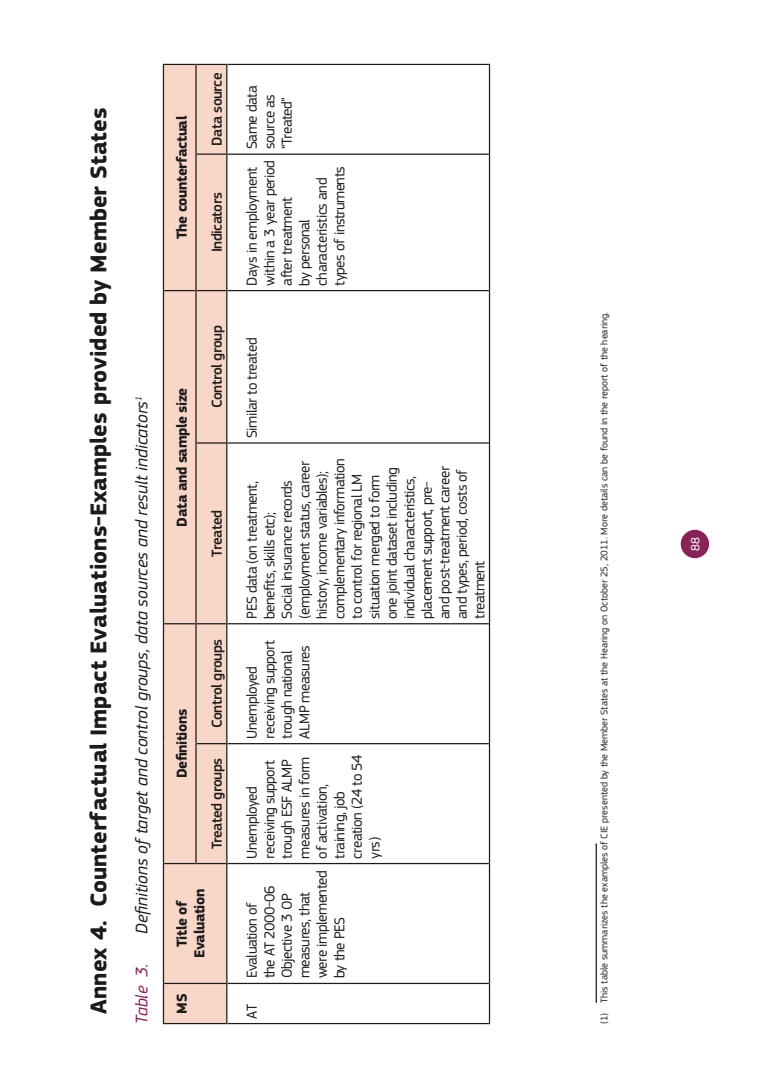
<style>
.page{position:relative;width:780px;height:1088px;background:#fff}
.page>*{position:absolute;margin:0;border:0;box-sizing:border-box;transform-origin:0 0}
.t1{font:700 23.75px "EC Square Sans Pro";color:#1c1b1a}
.t2{font:italic 17.5px "EC Square Sans Pro";color:#1c1b1a}
.t3{font:italic 17.5px "EC Square Sans Pro";color:#892258}
.CIE-BodyText{font:15px/17.5px "EC Square Sans Pro";letter-spacing:-.03em;color:#1c1b1a}
.CIE-BodyText-2{font:500 15px "EC Square Sans Pro";letter-spacing:-.03em;color:#1c1b1a}
.CIE-BodyText-3{font:700 15px/17.5px "EC Square Sans Pro";letter-spacing:-.03em;color:#1c1b1a;text-align:center}
.t4{font:12.5px "EC Square Sans Pro";color:#fff}
.t5{font:10px "EC Square Sans Pro";color:#1c1b1a}
</style>
<div class="page">
<div style="left:680px;top:530px;width:29px;height:28px;background:#892258;border-radius:50%"></div>
<div style="left:164px;top:65px;width:62px;height:958px;background:#f8d6c8"></div>
<hr style="left:163px;top:983px;width:1px;height:41px;background:#1c1b1a">
<hr style="left:164px;top:1023px;width:32px;height:1px;background:#1c1b1a">
<hr style="left:163px;top:863px;width:1px;height:120px;background:#1c1b1a">
<hr style="left:164px;top:983px;width:32px;height:1px;background:#1c1b1a">
<hr style="left:163px;top:744px;width:1px;height:119px;background:#1c1b1a">
<hr style="left:164px;top:863px;width:31px;height:1px;background:#1c1b1a">
<hr style="left:163px;top:624px;width:1px;height:120px;background:#1c1b1a">
<hr style="left:163px;top:443px;width:1px;height:181px;background:#1c1b1a">
<hr style="left:164px;top:623px;width:31px;height:1px;background:#1c1b1a">
<hr style="left:163px;top:291px;width:1px;height:152px;background:#1c1b1a">
<hr style="left:163px;top:154px;width:1px;height:137px;background:#1c1b1a">
<hr style="left:164px;top:290px;width:31px;height:1px;background:#1c1b1a">
<hr style="left:163px;top:64px;width:1px;height:90px;background:#1c1b1a">
<hr style="left:164px;top:64px;width:31px;height:1px;background:#1c1b1a">
<hr style="left:196px;top:1023px;width:30px;height:1px;background:#1c1b1a">
<hr style="left:196px;top:983px;width:30px;height:1px;background:#1c1b1a">
<hr style="left:195px;top:744px;width:2px;height:120px;background:#1c1b1a">
<svg style="left:197px;top:863px;width:29px;height:1px"></svg>
<hr style="left:195px;top:624px;width:2px;height:120px;background:#1c1b1a">
<svg style="left:197px;top:743px;width:29px;height:1px"></svg>
<hr style="left:195px;top:443px;width:2px;height:181px;background:#1c1b1a">
<svg style="left:197px;top:623px;width:29px;height:1px"></svg>
<hr style="left:195px;top:291px;width:2px;height:152px;background:#1c1b1a">
<hr style="left:197px;top:442px;width:29px;height:2px;background:#1c1b1a">
<hr style="left:195px;top:154px;width:2px;height:137px;background:#1c1b1a">
<svg style="left:197px;top:290px;width:29px;height:1px"></svg>
<hr style="left:195px;top:64px;width:2px;height:90px;background:#1c1b1a">
<svg style="left:197px;top:154px;width:29px;height:1px"></svg>
<svg style="left:197px;top:64px;width:29px;height:1px"></svg>
<hr style="left:226px;top:983px;width:1px;height:41px;background:#1c1b1a">
<hr style="left:227px;top:1023px;width:262px;height:1px;background:#1c1b1a">
<hr style="left:226px;top:863px;width:1px;height:120px;background:#1c1b1a">
<hr style="left:227px;top:983px;width:262px;height:1px;background:#1c1b1a">
<hr style="left:226px;top:744px;width:1px;height:119px;background:#1c1b1a">
<hr style="left:227px;top:863px;width:262px;height:1px;background:#1c1b1a">
<hr style="left:226px;top:624px;width:1px;height:120px;background:#1c1b1a">
<hr style="left:227px;top:743px;width:262px;height:1px;background:#1c1b1a">
<hr style="left:226px;top:443px;width:1px;height:181px;background:#1c1b1a">
<hr style="left:227px;top:623px;width:262px;height:1px;background:#1c1b1a">
<hr style="left:226px;top:291px;width:1px;height:152px;background:#1c1b1a">
<hr style="left:227px;top:442px;width:262px;height:2px;background:#1c1b1a">
<hr style="left:226px;top:154px;width:1px;height:137px;background:#1c1b1a">
<hr style="left:227px;top:290px;width:262px;height:1px;background:#1c1b1a">
<hr style="left:226px;top:64px;width:1px;height:90px;background:#1c1b1a">
<hr style="left:227px;top:154px;width:262px;height:1px;background:#1c1b1a">
<hr style="left:227px;top:64px;width:262px;height:1px;background:#1c1b1a">
<hr style="left:489px;top:983px;width:1px;height:41px;background:#1c1b1a">
<hr style="left:489px;top:863px;width:1px;height:120px;background:#1c1b1a">
<hr style="left:489px;top:744px;width:1px;height:119px;background:#1c1b1a">
<hr style="left:489px;top:624px;width:1px;height:120px;background:#1c1b1a">
<hr style="left:489px;top:443px;width:1px;height:181px;background:#1c1b1a">
<hr style="left:489px;top:291px;width:1px;height:152px;background:#1c1b1a">
<hr style="left:489px;top:154px;width:1px;height:137px;background:#1c1b1a">
<hr style="left:489px;top:64px;width:1px;height:90px;background:#1c1b1a">
<hr style="left:595px;top:843px;width:2px;height:160px;background:#1c1b1a">
<p class="t1" style="left:84px;top:1013px;width:907px;rotate:-90deg">Annex 4. Counterfactual Impact Evaluations-Examples provided by Member States</p>
<p class="t2" style="left:132px;top:934px;width:539px;rotate:-90deg">Definitions oftarget and control groups, data sources and result indicators<sup>1</sup></p>
<p class="t3" style="left:132px;top:1024px;width:62px;rotate:-90deg">Table 3.</p>
<p class="CIE-BodyText-3" style="left:174px;top:239px;width:125px;rotate:-90deg">The counterfactual</p>
<p class="CIE-BodyText-2" style="left:208px;top:146px;width:75px;rotate:-90deg">Data source</p>
<p class="CIE-BodyText-2" style="left:208px;top:252px;width:62px;rotate:-90deg">Indicators</p>
<p class="CIE-BodyText-3" style="left:174px;top:527px;width:140px;rotate:-90deg">Data and sample size</p>
<p class="CIE-BodyText-2" style="left:208px;top:408px;width:84px;rotate:-90deg">Control group</p>
<p class="CIE-BodyText-2" style="left:208px;top:557px;width:48px;rotate:-90deg">Treated</p>
<p class="CIE-BodyText-3" style="left:174px;top:778px;width:71px;rotate:-90deg">Definitions</p>
<p class="CIE-BodyText-2" style="left:208px;top:728px;width:91px;rotate:-90deg">Control groups</p>
<p class="CIE-BodyText-2" style="left:208px;top:849px;width:93px;rotate:-90deg">Treated groups</p>
<p class="CIE-BodyText-3" style="left:174px;top:958px;width:71px;rotate:-90deg">Title of<br>Evaluation</p>
<p class="CIE-BodyText-3" style="left:174px;top:1013px;width:21px;rotate:-90deg">MS</p>
<p class="CIE-BodyText" style="left:243px;top:149px;width:65px;rotate:-90deg">Same data source as “Treated”</p>
<p class="CIE-BodyText" style="left:243px;top:286px;width:127px;rotate:-90deg">Days in employment within a 3 year period after treatment<br>by personal characteristics and types of instruments</p>
<p class="CIE-BodyText" style="left:243px;top:438px;width:102px;rotate:-90deg">Similar to treated</p>
<p class="CIE-BodyText" style="left:243px;top:619px;width:162px;rotate:-90deg">PES data (on treatment, benefits, skills etc);<br>Social insurance records (employment status, career history, income variables); complementary information to control for regional LM situation merged to form one joint dataset including individual characteristics, placement support, pre&shy;and post-treatment career and types, period, costs of treatment</p>
<p class="CIE-BodyText" style="left:243px;top:739px;width:100px;rotate:-90deg">Unemployed receiving support trough national<br>ALMP measures</p>
<p class="CIE-BodyText" style="left:243px;top:858px;width:106px;rotate:-90deg">Unemployed receiving support trough ESF ALMP measures in form of activation, training, job creation (24 to 54 yrs)</p>
<p class="CIE-BodyText" style="left:243px;top:978px;width:109px;rotate:-90deg">Evaluation of<br>the AT 2000-06<br>Objective 3 OP measures, that were implemented by the PES</p>
<p class="CIE-BodyText" style="left:243px;top:1018px;width:16px;rotate:-90deg">AT</p>
<p class="t5" style="left:598px;top:1024px;width:714px;rotate:-90deg">(1) This table summarizes the examples of CIE presented by the Member States at the Hearing on October 25, 2011. More details can be found in the report of the hearing.</p>
<p class="t4" style="left:688px;top:551px;width:15px;rotate:-90deg">88</p>
</div>
